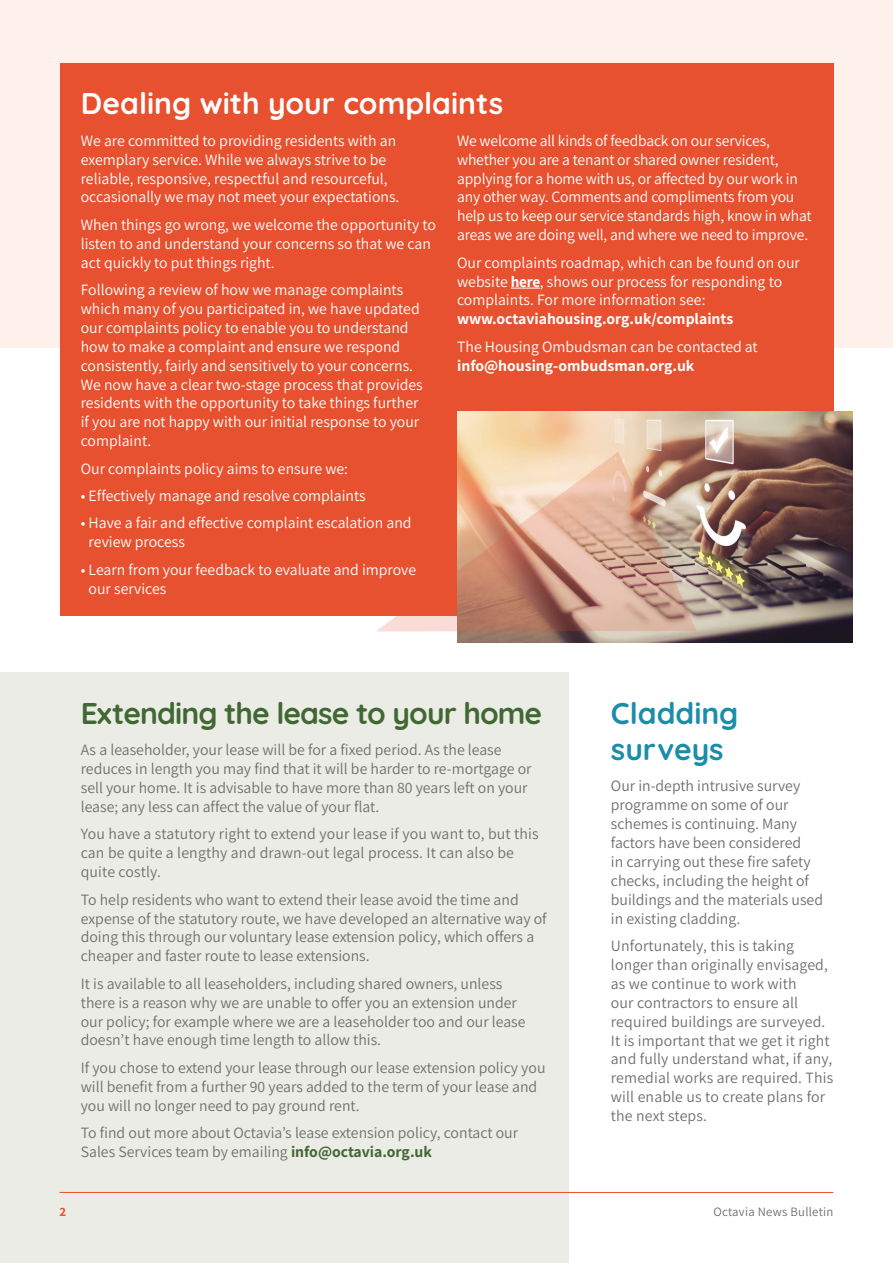
<style>
.page{position:relative;width:893px;height:1263px;background:#fff}
.page>*{position:absolute;margin:0;border:0;box-sizing:border-box;transform-origin:0 0}
.t1{font:700 30px "Quicksand";letter-spacing:-.03em;color:#416832}
.t2{font:700 30px "Quicksand";color:#fff}
.t3{font:700 30px/36px "Quicksand";color:#1a8da8}
.t4{font:15.75px/18.9px "Assistant";color:#706f6f}
.t5{font:15.75px/18.9px "Assistant";color:#fff}
.t6{font:700 15.75px "Assistant";color:#fff}
.t7{font:12.75px "Assistant";letter-spacing:.02em;color:#706f6f}
.t8{font:700 12.75px "Assistant";color:#e7512f}
.s1{font-weight:700}
.s2{font-weight:700;color:#416832}
</style>
<div class="page">
<div style="left:0;top:0;width:893px;height:348px;background:#fef0ea"></div>
<hr style="left:892px;top:990px;width:1px;height:273px;background:#1a8da8">
<div style="left:0;top:672px;width:568px;height:591px;background:#ebece6"></div>
<hr style="left:60px;top:1192px;width:773px;height:1px;background:#e7512f">
<div style="left:60px;top:63px;width:773px;height:553px;background:#e7512f"></div>
<svg style="left:511px;top:288px;width:29px;height:1px"></svg>
<img style="left:457px;top:412px;width:396px;height:230px">
<img style="left:377px;top:451px;width:319px;height:180px">
<h1 class="t2" style="left:81px;top:80px;width:424px">Dealing with your complaints</h1>
<p class="t5" style="left:81px;top:130px;width:320px">We are committed to providing residents with an exemplary service. While we always strive to be reliable, responsive, respectful and resourceful, occasionally we may not meet your expectations.</p>
<p class="t5" style="left:81px;top:214px;width:357px">When things go wrong, we welcome the opportunity to listen to and understand your concerns so that we can act quickly to put things right.</p>
<p class="t5" style="left:81px;top:279px;width:344px">Following a review of how we manage complaints which many of you participated in, we have updated our complaints policy to enable you to understand how to make a complaint and ensure we respond consistently, fairly and sensitively to your concerns.<br>We now have a clear two-stage process that provides residents with the opportunity to take things further if you are not happy with our initial response to your complaint.</p>
<p class="t5" style="left:81px;top:458px;width:269px">Our complaints policy aims to ensure we:</p>
<p class="t5" style="left:81px;top:485px;width:287px">• Effectively manage and resolve complaints</p>
<p class="t5" style="left:89px;top:513px;width:324px;text-indent:-8px">• Have a fair and effective complaint escalation and review process</p>
<p class="t5" style="left:89px;top:559px;width:329px;text-indent:-8px">• Learn from your feedback to evaluate and improve our services</p>
<p class="t5" style="left:457px;top:130px;width:356px">We welcome all kinds of feedback on our services, whether you are a tenant or shared owner resident, applying for a home with us, or affected by our work in any other way. Comments and compliments from you help us to keep our service standards high, know in what areas we are doing well, and where we need to improve.</p>
<p class="t5" style="left:457px;top:252px;width:344px">Our complaints roadmap, which can be found on our website <span class="s1">here</span>, shows our process for responding to complaints. For more information see:</p>
<p class="t6" style="left:457px;top:308px;width:278px">www.octaviahousing.org.uk/complaints</p>
<p class="t5" style="left:457px;top:336px;width:302px">The Housing Ombudsman can be contacted at</p>
<p class="t6" style="left:457px;top:355px;width:239px">info@housing-ombudsman.org.uk</p>
<h1 class="t1" style="left:81px;top:690px;width:463px">Extending the lease to your home</h1>
<p class="t4" style="left:81px;top:740px;width:452px">As a leaseholder, your lease will be for a fixed period. As the lease reduces in length you may find that it will be harder to re-mortgage or sell your home. It is advisable to have more than 80 years left on your lease; any less can affect the value of your flat.</p>
<p class="t4" style="left:81px;top:824px;width:459px">You have a statutory right to extend your lease if you want to, but this can be quite a lengthy and drawn-out legal process. It can also be quite costly.</p>
<p class="t4" style="left:81px;top:889px;width:467px">To help residents who want to extend their lease avoid the time and expense of the statutory route, we have developed an alternative way of doing this through our voluntary lease extension policy, which offers a cheaper and faster route to lease extensions.</p>
<p class="t4" style="left:81px;top:973px;width:446px">It is available to all leaseholders, including shared owners, unless there is a reason why we are unable to offer you an extension under our policy; for example where we are a leaseholder too and our lease doesn’t have enough time length to allow this.</p>
<p class="t4" style="left:81px;top:1057px;width:466px">If you chose to extend your lease through our lease extension policy you will benefit from a further 90 years added to the term of your lease and you will no longer need to pay ground rent.</p>
<p class="t4" style="left:81px;top:1122px;width:439px">To find out more about Octavia’s lease extension policy, contact our<br>Sales Services team by emailing <span class="s2">info@octavia.org.uk</span></p>
<h1 class="t3" style="left:611px;top:692px;width:129px">Cladding surveys</h1>
<p class="t4" style="left:611px;top:776px;width:214px">Our in-depth intrusive survey programme on some of our schemes is continuing. Many factors have been considered<br>in carrying out these fire safety checks, including the height of buildings and the materials used in existing cladding.</p>
<p class="t4" style="left:611px;top:935px;width:224px">Unfortunately, this is taking longer than originally envisaged, as we continue to work with<br>our contractors to ensure all required buildings are surveyed.<br>It is important that we get it right and fully understand what, if any, remedial works are required. This will enable us to create plans for the next steps.</p>
<p class="t8" style="left:60px;top:1203px;width:8px">2</p>
<p class="t7" style="left:713px;top:1203px;width:121px">Octavia News Bulletin</p>
</div>
